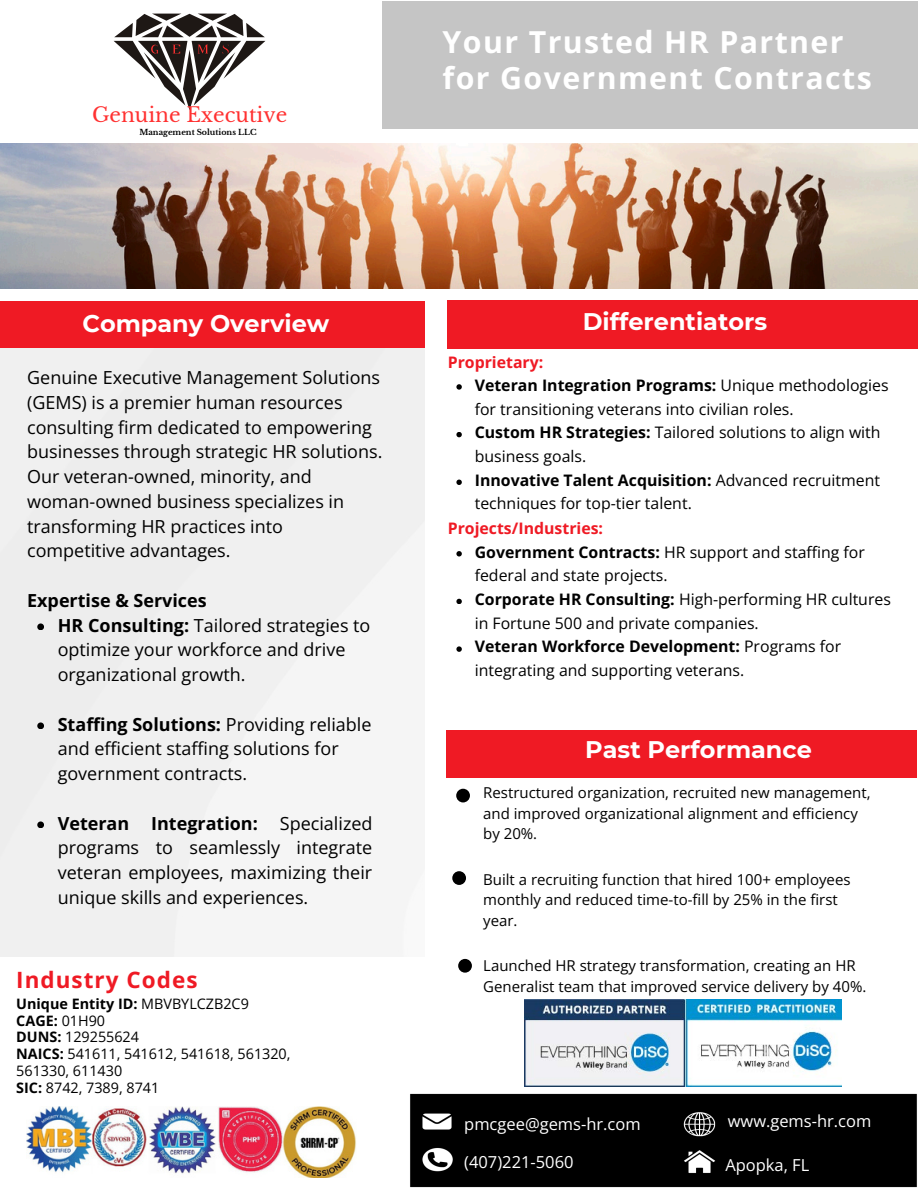
<style>
.page{position:relative;width:918px;height:1188px;background:#fff}
.page>*{position:absolute;margin:0;border:0;box-sizing:border-box;transform-origin:0 0}
.t1{font:700 30.3px/36px "Open Sans";letter-spacing:.045em;color:#fff}
.t2{font:700 24px "Montserrat";color:#fff}
.t3{font:700 22.5px "Open Sans";letter-spacing:.045em;color:#ef1a24}
.t4{font:20.1px "Libre Baskerville";color:#ff3131}
.t5{font:18px/24.8px "Open Sans";color:#000}
.t6{font:700 18px "Open Sans";color:#000}
.t7{font:16.5px "Open Sans";color:#fff}
.t8{font:15.9px/23.5px "Open Sans";color:#000}
.t9{font:700 15.9px "Open Sans";color:#ef1a24}
.t10{font:15px/20.7px "Open Sans";color:#000}
.t11{font:14.4px/16.8px "Open Sans";color:#000}
.t12{font:700 7.95px "Libre Baskerville";color:#000}
.s1{font-weight:700}
</style>
<div class="page">
<div style="left:382px;top:1px;width:536px;height:128px;background:#c5c5c5"></div>
<div style="left:0;top:301px;width:424px;height:47px;background:#ef1a24"></div>
<div style="left:446px;top:731px;width:471px;height:47px;background:#ef1a24"></div>
<div style="left:448px;top:301px;width:470px;height:48px;background:#ef1a24"></div>
<img style="left:0;top:143px;width:918px;height:145px">
<svg style="left:114px;top:14px;width:151px;height:96px"></svg>
<div style="left:410px;top:1093px;width:507px;height:94px;background:#000"></div>
<svg style="left:37px;top:623px;width:7px;height:7px"></svg>
<svg style="left:37px;top:722px;width:7px;height:7px"></svg>
<svg style="left:37px;top:821px;width:7px;height:7px"></svg>
<svg style="left:456px;top:384px;width:6px;height:6px"></svg>
<svg style="left:456px;top:432px;width:6px;height:5px"></svg>
<svg style="left:456px;top:480px;width:6px;height:5px"></svg>
<svg style="left:456px;top:551px;width:6px;height:5px"></svg>
<svg style="left:456px;top:599px;width:6px;height:5px"></svg>
<svg style="left:456px;top:646px;width:6px;height:6px"></svg>
<img style="left:27px;top:1107px;width:329px;height:71px">
<img style="left:525px;top:999px;width:316px;height:88px">
<div style="left:456px;top:789px;width:14px;height:13px;background:#000;border-radius:50%"></div>
<div style="left:452px;top:871px;width:14px;height:14px;background:#000;border-radius:50%"></div>
<div style="left:458px;top:959px;width:14px;height:14px;background:#000;border-radius:50%"></div>
<p class="t4" style="left:92px;top:103px;width:197px">Genuine Executive</p>
<h5 class="t12" style="left:139px;top:127px;width:119px">Management Solutions LLC</h5>
<h3 class="t1" style="left:443px;top:23px;width:431px">Your Trusted HR Partner for Government Contracts</h3>
<h5 class="t2" style="left:82px;top:309px;width:248px">Company Overview</h5>
<h5 class="t2" style="left:583px;top:307px;width:186px">Differentiators</h5>
<p class="t5" style="left:27px;top:365px;width:357px">Genuine Executive Management Solutions (GEMS) is a premier human resources consulting firm dedicated to empowering businesses through strategic HR solutions.<br>Our veteran-owned, minority, and woman-owned business specializes in transforming HR practices into competitive advantages.</p>
<h1 class="t6" style="left:27px;top:588px;width:181px">Expertise &amp; Services</h1>
<p class="t5" style="left:58px;top:612px;width:314px"><span class="s1">HR Consulting:</span> Tailored strategies to optimize your workforce and drive organizational growth.</p>
<p class="t5" style="left:58px;top:711px;width:315px"><span class="s1">Staffing Solutions:</span> Providing reliable and efficient staffing solutions for government contracts.</p>
<h2 class="t5" style="left:58px;top:810px;width:316px;text-align:justify"><span class="s1">Veteran Integration:</span> Specialized programs to seamlessly integrate veteran employees, maximizing their unique skills and experiences.</h2>
<h2 class="t3" style="left:16px;top:964px;width:183px">Industry Codes</h2>
<h5 class="t11" style="left:16px;top:995px;width:276px"><span class="s1">Unique Entity ID:</span> MBVBYLCZB2C9<br><span class="s1">CAGE:</span> 01H90<br><span class="s1">DUNS:</span> 129255624<br><span class="s1">NAICS:</span> 541611, 541612, 541618, 561320,<br>561330, 611430<br><span class="s1">SIC:</span> 8742, 7389, 8741</h5>
<h6 class="t9" style="left:448px;top:351px;width:97px">Proprietary:</h6>
<p class="t8" style="left:475px;top:373px;width:415px"><span class="s1">Veteran Integration Programs:</span> Unique methodologies for transitioning veterans into civilian roles.<br><span class="s1">Custom HR Strategies:</span> Tailored solutions to align with business goals.<br><span class="s1">Innovative Talent Acquisition:</span> Advanced recruitment techniques for top-tier talent.</p>
<h6 class="t9" style="left:448px;top:517px;width:157px">Projects/Industries:</h6>
<p class="t8" style="left:475px;top:540px;width:418px"><span class="s1">Government Contracts:</span> HR support and staffing for federal and state projects.<br><span class="s1">Corporate HR Consulting:</span> High-performing HR cultures in Fortune 500 and private companies.<br><span class="s1">Veteran Workforce Development:</span> Programs for integrating and supporting veterans.</p>
<h2 class="t2" style="left:585px;top:734px;width:228px">Past Performance</h2>
<h5 class="t10" style="left:483px;top:782px;width:389px">Restructured organization, recruited new management, and improved organizational alignment and efficiency by 20%.</h5>
<h5 class="t10" style="left:483px;top:869px;width:369px">Built a recruiting function that hired 100+ employees monthly and reduced time-to-fill by 25% in the first year.</h5>
<h5 class="t10" style="left:483px;top:955px;width:385px">Launched HR strategy transformation, creating an HR<br>Generalist team that improved service delivery by 40%.</h5>
<h5 class="t7" style="left:464px;top:1112px;width:178px">pmcgee@gems-hr.com</h5>
<h5 class="t7" style="left:464px;top:1150px;width:111px">(407)221-5060</h5>
<p class="t7" style="left:728px;top:1109px;width:145px">www.gems-hr.com</p>
<p class="t7" style="left:725px;top:1153px;width:85px">Apopka, FL</p>
</div>
